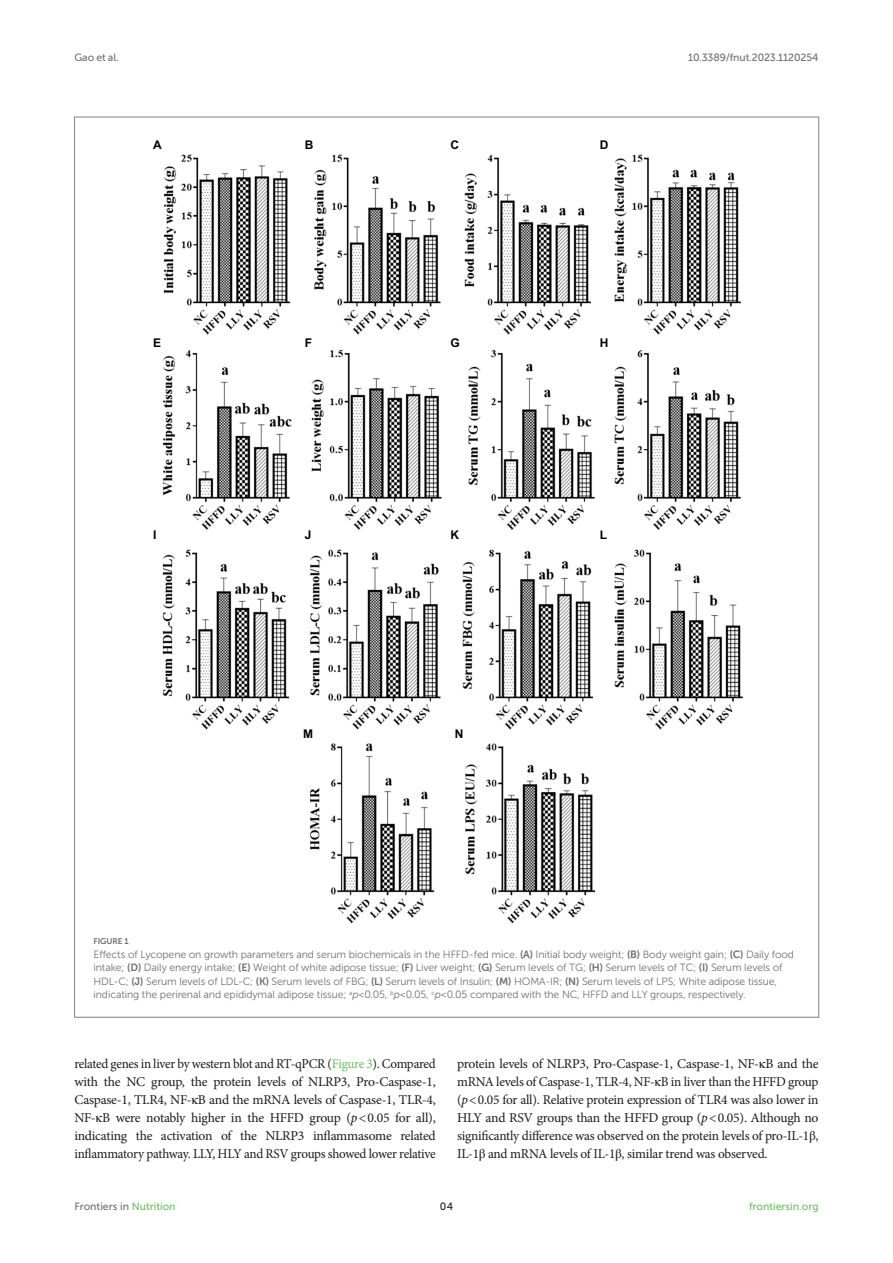
<style>
.page{position:relative;width:893px;height:1263px;background:#fff}
.page>*{position:absolute;margin:0;border:0;box-sizing:border-box;transform-origin:0 0}
.TEXT_FLUSH{font:13.5px/18px "Minion Pro";letter-spacing:-.02em;color:#1b1c1b;text-align:justify}
.t1{font:700 12px "Arial";color:#000}
.FIG_LEG{font:10.5px/13.5px "Museo Sans 300";letter-spacing:-.01em;color:#706f70}
.t2{font:10.5px "Museo Sans 500";letter-spacing:-.015em;color:#706f70}
.t3{font:10.5px "Museo Sans 500";color:#65c161}
.t4{font:10.5px "Museo Sans 500";color:#1b1c1b}
.FIG_HD{font:8.25px "Museo Sans 700";letter-spacing:-.01em;color:#706f70}
.s1{font-family:"Museo Sans 700"}
.s2{font-style:italic}
.s3{color:#65c161}
.s4{font-family:"STIX General"}
</style>
<div class="page">
<img style="left:162px;top:154px;width:582px;height:770px">
<p class="t2" style="left:74px;top:51px;width:46px">Gao et al.</p>
<p class="t2" style="left:688px;top:51px;width:132px">10.3389/fnut.2023.1120254</p>
<p class="t1" style="left:153px;top:136px;width:10px">A</p>
<p class="t1" style="left:305px;top:136px;width:10px">B</p>
<p class="t1" style="left:450px;top:136px;width:10px">C</p>
<p class="t1" style="left:600px;top:136px;width:10px">D</p>
<p class="t1" style="left:153px;top:334px;width:10px">E</p>
<p class="t1" style="left:305px;top:334px;width:9px">F</p>
<p class="t1" style="left:450px;top:334px;width:11px">G</p>
<p class="t1" style="left:600px;top:334px;width:10px">H</p>
<p class="t1" style="left:153px;top:526px;width:5px">I</p>
<p class="t1" style="left:305px;top:526px;width:8px">J</p>
<p class="t1" style="left:450px;top:526px;width:10px">K</p>
<p class="t1" style="left:600px;top:526px;width:9px">L</p>
<p class="t1" style="left:303px;top:725px;width:11px">M</p>
<p class="t1" style="left:455px;top:725px;width:10px">N</p>
<p class="FIG_HD" style="left:94px;top:937px;width:37px">FIGURE 1</p>
<p class="FIG_LEG" style="left:94px;top:947px;width:702px">Effects of Lycopene on growth parameters and serum biochemicals in the HFFD-fed mice. <span class="s1">(A)</span> Initial body weight; <span class="s1">(B)</span> Body weight gain; <span class="s1">(C)</span> Daily food intake; <span class="s1">(D)</span> Daily energy intake; <span class="s1">(E)</span> Weight of white adipose tissue; <span class="s1">(F)</span> Liver weight; <span class="s1">(G)</span> Serum levels of TG; <span class="s1">(H)</span> Serum levels of TC; <span class="s1">(I)</span> Serum levels of HDL-C; <span class="s1">(J)</span> Serum levels of LDL-C; <span class="s1">(K)</span> Serum levels of FBG; <span class="s1">(L)</span> Serum levels of Insulin; <span class="s1">(M)</span> HOMA-IR; <span class="s1">(N)</span> Serum levels of LPS; White adipose tissue, indicating the perirenal and epididymal adipose tissue; <sup>a</sup><span class="s2">p</span> &lt; 0.05, <sup>b</sup><span class="s2">p</span> &lt; 0.05, <sup>c</sup><span class="s2">p</span> &lt; 0.05 compared with the NC, HFFD and LLY groups, respectively.</p>
<p class="TEXT_FLUSH" style="left:74px;top:1055px;width:363px">related genes in liver by western blot and RT-qPCR (<span class="s3">Figure 3</span>). Compared with the NC group, the protein levels of NLRP3, Pro-Caspase-1, Caspase-1, TLR4, NF-<span class="s4">κ</span>B and the mRNA levels of Caspase-1, TLR-4, NF-<span class="s4">κ</span>B were notably higher in the HFFD group (<span class="s2">p</span>&lt;0.05 for all), indicating the activation of the NLRP3 inflammasome related inflammatory pathway. LLY, HLY and RSV groups showed lower relative</p>
<p class="TEXT_FLUSH" style="left:457px;top:1055px;width:363px">protein levels of NLRP3, Pro-Caspase-1, Caspase-1, NF-<span class="s4">κ</span>B and the mRNA levels of Caspase-1, TLR-4, NF-<span class="s4">κ</span>B in liver than the HFFD group (<span class="s2">p</span>&lt;0.05 for all). Relative protein expression of TLR4 was also lower in HLY and RSV groups than the HFFD group (<span class="s2">p</span>&lt;0.05). Although no significantly difference was observed on the protein levels of pro-IL-1<span class="s4">β</span>, IL-1<span class="s4">β</span> and mRNA levels of IL-1<span class="s4">β</span>, similar trend was observed.</p>
<p class="t2" style="left:74px;top:1200px;width:103px">Frontiers in <span class="s3">Nutrition</span></p>
<p class="t4" style="left:440px;top:1200px;width:15px">04</p>
<p class="t3" style="left:749px;top:1200px;width:71px">frontiersin.org</p>
</div>
